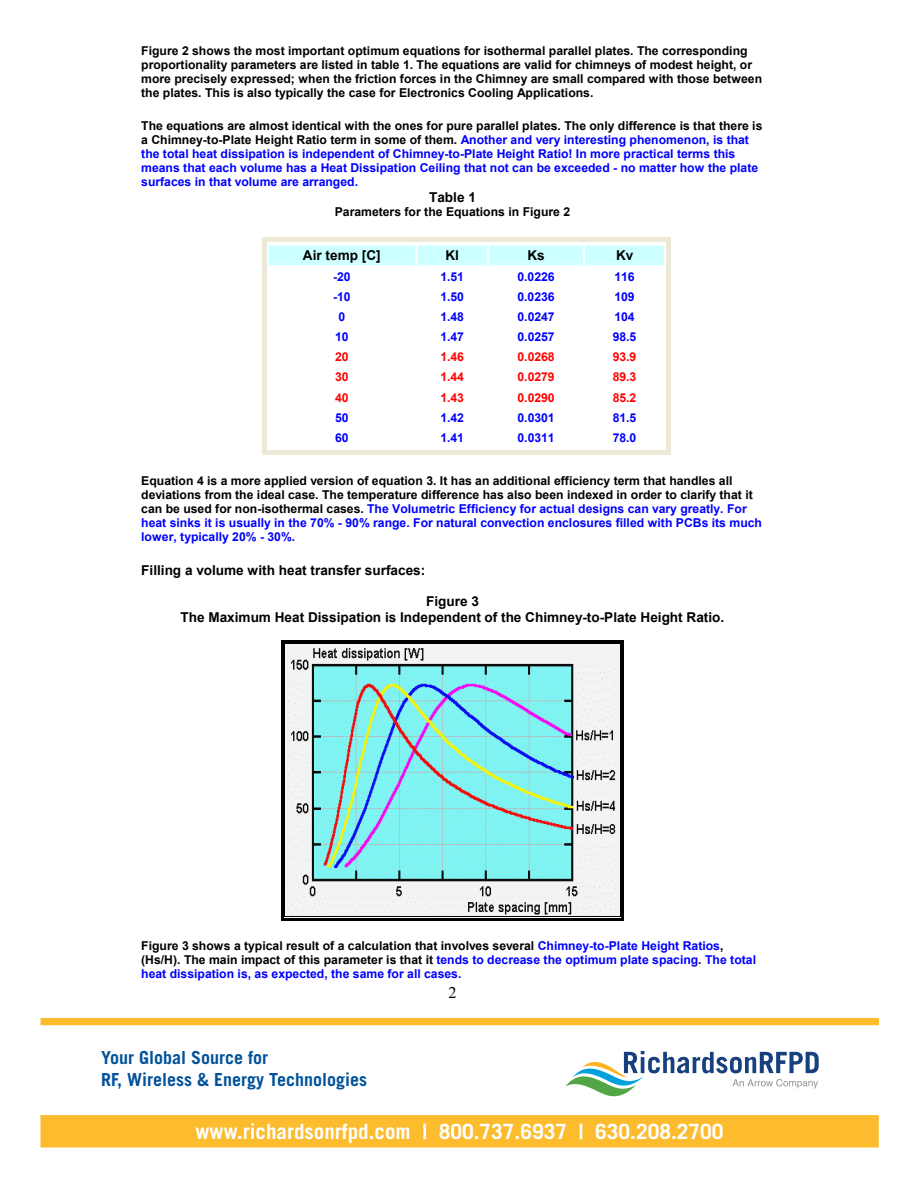
<style>
.page{position:relative;width:918px;height:1188px;background:#fff}
.page>*{position:absolute;margin:0;border:0;box-sizing:border-box;transform-origin:0 0}
.t1{font:700 21px "Trade Gothic LT Std";color:#fff}
.t2{font:700 18px/21.6px "Trade Gothic LT Std";color:#01529a}
.t3{font:16.35px "Times New Roman";color:#000}
.t4{font:700 13.65px/15.6px "Arial";color:#000;text-align:center}
.t5{font:700 12.15px/14.1px "Arial";color:#000}
.t6{font:700 12.15px/14.1px "Arial";color:#00f}
.t7{font:700 12.15px "Arial";color:#f00}
.s1{color:#000}
.s2{color:#00f}
</style>
<div class="page">
<div style="left:41px;top:1116px;width:837px;height:31px;background:#fdbb2e"></div>
<div style="left:40px;top:1115px;width:839px;height:33px;border:2px solid #fdbb2e"></div>
<div style="left:40px;top:1018px;width:839px;height:7px;background:#fdbb2e"></div>
<svg style="left:566px;top:1051px;width:253px;height:45px"></svg>
<svg style="left:262px;top:237px;width:408px;height:32px"></svg>
<hr style="left:262px;top:269px;width:4px;height:17px;background:#ece9d8">
<hr style="left:666px;top:269px;width:4px;height:17px;background:#ece9d8">
<svg style="left:262px;top:286px;width:4px;height:4px"></svg>
<svg style="left:666px;top:286px;width:4px;height:4px"></svg>
<hr style="left:262px;top:290px;width:4px;height:17px;background:#ece9d8">
<hr style="left:666px;top:290px;width:4px;height:17px;background:#ece9d8">
<svg style="left:262px;top:307px;width:4px;height:3px"></svg>
<svg style="left:666px;top:307px;width:4px;height:3px"></svg>
<hr style="left:262px;top:310px;width:4px;height:17px;background:#ece9d8">
<hr style="left:666px;top:310px;width:4px;height:17px;background:#ece9d8">
<svg style="left:262px;top:327px;width:4px;height:3px"></svg>
<svg style="left:666px;top:327px;width:4px;height:3px"></svg>
<hr style="left:262px;top:330px;width:4px;height:17px;background:#ece9d8">
<hr style="left:666px;top:330px;width:4px;height:17px;background:#ece9d8">
<svg style="left:262px;top:347px;width:4px;height:3px"></svg>
<svg style="left:666px;top:347px;width:4px;height:3px"></svg>
<hr style="left:262px;top:350px;width:4px;height:17px;background:#ece9d8">
<hr style="left:666px;top:350px;width:4px;height:17px;background:#ece9d8">
<svg style="left:262px;top:367px;width:4px;height:3px"></svg>
<svg style="left:666px;top:367px;width:4px;height:3px"></svg>
<hr style="left:262px;top:370px;width:4px;height:17px;background:#ece9d8">
<hr style="left:666px;top:370px;width:4px;height:17px;background:#ece9d8">
<svg style="left:262px;top:387px;width:4px;height:3px"></svg>
<svg style="left:666px;top:387px;width:4px;height:3px"></svg>
<hr style="left:262px;top:390px;width:4px;height:17px;background:#ece9d8">
<hr style="left:666px;top:390px;width:4px;height:17px;background:#ece9d8">
<svg style="left:262px;top:407px;width:4px;height:3px"></svg>
<svg style="left:666px;top:407px;width:4px;height:3px"></svg>
<hr style="left:262px;top:410px;width:4px;height:17px;background:#ece9d8">
<hr style="left:666px;top:410px;width:4px;height:17px;background:#ece9d8">
<svg style="left:262px;top:427px;width:4px;height:4px"></svg>
<svg style="left:666px;top:427px;width:4px;height:4px"></svg>
<hr style="left:262px;top:431px;width:4px;height:24px;background:#ece9d8">
<hr style="left:262px;top:451px;width:404px;height:4px;background:#ece9d8">
<hr style="left:666px;top:431px;width:4px;height:24px;background:#ece9d8">
<img style="left:285px;top:644px;width:335px;height:272px">
<svg style="left:281px;top:640px;width:4px;height:4px"></svg>
<hr style="left:285px;top:640px;width:335px;height:3px;background:#000">
<hr style="left:285px;top:643px;width:335px;height:1px;background:#000">
<svg style="left:620px;top:640px;width:4px;height:4px"></svg>
<hr style="left:281px;top:644px;width:2px;height:272px;background:#000">
<hr style="left:284px;top:644px;width:1px;height:272px;background:#000">
<hr style="left:622px;top:644px;width:2px;height:272px;background:#000">
<hr style="left:620px;top:644px;width:1px;height:272px;background:#000">
<svg style="left:281px;top:916px;width:4px;height:4px"></svg>
<hr style="left:285px;top:918px;width:335px;height:2px;background:#000">
<hr style="left:285px;top:916px;width:335px;height:1px;background:#000">
<svg style="left:620px;top:916px;width:4px;height:4px"></svg>
<p class="t5" style="left:141px;top:44px;width:622px">Figure 2 shows the most important optimum equations for isothermal parallel plates. The corresponding proportionality parameters are listed in table 1. The equations are valid for chimneys of modest height, or more precisely expressed; when the friction forces in the Chimney are small compared with those between the plates. This is also typically the case for Electronics Cooling Applications.</p>
<p class="t6" style="left:141px;top:119px;width:623px"><span class="s1">The equations are almost identical with the ones for pure parallel plates. The only difference is that there is a Chimney-to-Plate Height Ratio term in some of them.</span> Another and very interesting phenomenon, is that the total heat dissipation is independent of Chimney-to-Plate Height Ratio! In more practical terms this means that each volume has a Heat Dissipation Ceiling that not can be exceeded - no matter how the plate surfaces in that volume are arranged.</p>
<p class="t4" style="left:429px;top:190px;width:48px">Table 1</p>
<p class="t5" style="left:335px;top:205px;width:237px">Parameters for the Equations in Figure 2</p>
<p class="t4" style="left:303px;top:248px;width:79px">Air temp [C]</p>
<p class="t4" style="left:445px;top:248px;width:15px">Kl</p>
<p class="t4" style="left:527px;top:248px;width:19px">Ks</p>
<p class="t4" style="left:616px;top:248px;width:19px">Kv</p>
<p class="t6" style="left:333px;top:270px;width:19px">-20</p>
<p class="t6" style="left:440px;top:270px;width:25px">1.51</p>
<p class="t6" style="left:518px;top:270px;width:39px">0.0226</p>
<p class="t6" style="left:614px;top:270px;width:22px">116</p>
<p class="t6" style="left:333px;top:290px;width:19px">-10</p>
<p class="t6" style="left:440px;top:290px;width:25px">1.50</p>
<p class="t6" style="left:518px;top:290px;width:39px">0.0236</p>
<p class="t6" style="left:614px;top:290px;width:22px">109</p>
<p class="t6" style="left:338px;top:310px;width:8px">0</p>
<p class="t6" style="left:440px;top:310px;width:25px">1.48</p>
<p class="t6" style="left:518px;top:310px;width:39px">0.0247</p>
<p class="t6" style="left:614px;top:310px;width:22px">104</p>
<p class="t6" style="left:335px;top:330px;width:15px">10</p>
<p class="t6" style="left:440px;top:330px;width:25px">1.47</p>
<p class="t6" style="left:518px;top:330px;width:39px">0.0257</p>
<p class="t6" style="left:613px;top:330px;width:25px">98.5</p>
<p class="t7" style="left:335px;top:349px;width:15px">20</p>
<p class="t7" style="left:440px;top:349px;width:25px">1.46</p>
<p class="t7" style="left:518px;top:349px;width:39px">0.0268</p>
<p class="t7" style="left:613px;top:349px;width:25px">93.9</p>
<p class="t7" style="left:335px;top:369px;width:15px">30</p>
<p class="t7" style="left:440px;top:369px;width:25px">1.44</p>
<p class="t7" style="left:518px;top:369px;width:39px">0.0279</p>
<p class="t7" style="left:613px;top:369px;width:25px">89.3</p>
<p class="t7" style="left:335px;top:389px;width:15px">40</p>
<p class="t7" style="left:440px;top:389px;width:25px">1.43</p>
<p class="t7" style="left:518px;top:389px;width:39px">0.0290</p>
<p class="t7" style="left:613px;top:389px;width:25px">85.2</p>
<p class="t6" style="left:335px;top:411px;width:15px">50</p>
<p class="t6" style="left:440px;top:411px;width:25px">1.42</p>
<p class="t6" style="left:518px;top:411px;width:39px">0.0301</p>
<p class="t6" style="left:613px;top:411px;width:25px">81.5</p>
<p class="t6" style="left:335px;top:431px;width:15px">60</p>
<p class="t6" style="left:440px;top:431px;width:25px">1.41</p>
<p class="t6" style="left:518px;top:431px;width:39px">0.0311</p>
<p class="t6" style="left:613px;top:431px;width:25px">78.0</p>
<p class="t5" style="left:141px;top:474px;width:622px">Equation 4 is a more applied version of equation 3. It has an additional efficiency term that handles all deviations from the ideal case. The temperature difference has also been indexed in order to clarify that it can be used for non-isothermal cases. <span class="s2">The Volumetric Efficiency for actual designs can vary greatly. For heat sinks it is usually in the 70% - 90% range. For natural convection enclosures filled with PCBs its much lower, typically 20% - 30%.</span></p>
<p class="t4" style="left:141px;top:563px;width:286px">Filling a volume with heat transfer surfaces:</p>
<p class="t4" style="left:180px;top:594px;width:545px">Figure 3<br>The Maximum Heat Dissipation is Independent of the Chimney-to-Plate Height Ratio.</p>
<p class="t6" style="left:141px;top:939px;width:616px"><span class="s1">Figure 3 shows a typical result of a calculation that involves several</span> Chimney-to-Plate Height Ratios<span class="s1">, (Hs/H). The main impact of this parameter is that it</span> tends to decrease the optimum plate spacing<span class="s1">.</span> The total heat dissipation is, as expected, the same for all cases.</p>
<p class="t3" style="left:448px;top:982px;width:10px">2</p>
<h2 class="t2" style="left:101px;top:1047px;width:268px">Your Global Source for<br>RF, Wireless &amp; Energy Technologies</h2>
<h1 class="t1" style="left:196px;top:1119px;width:529px">www.richardsonrfpd.com | 800.737.6937 | 630.208.2700</h1>
</div>
